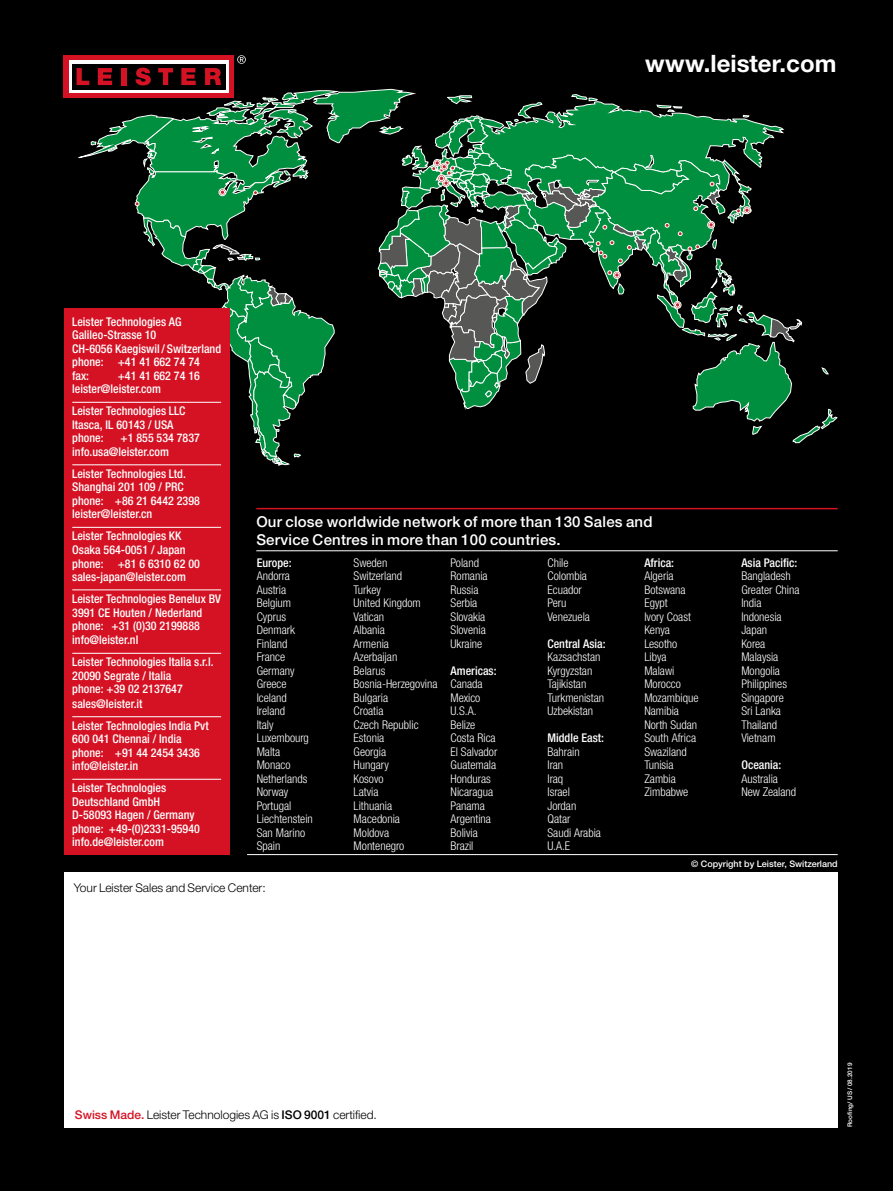
<style>
.page{position:relative;width:893px;height:1191px;background:#000}
.page>*{position:absolute;margin:0;border:0;box-sizing:border-box;transform-origin:0 0}
.t1{font:700 24px "Helvetica Neue LTW1 G";color:#fff}
.t2{font:500 15px/18px "Helvetica Neue LTW1 G";letter-spacing:.015em;color:#fff}
.t3{font:300 condensed 12px/13.5px "Helvetica Neue LTW1 G";color:#fff}
.t4{font:500 condensed 12px/13.5px "Helvetica Neue LTW1 G";color:#fff}
.t5{font:300 12px "Helvetica Neue LTW1 G";color:#000}
.t6{font:500 9px "Helvetica Neue LTW1 G";color:#fff}
.t7{font:500 6.3px "Helvetica Neue LTW1 G";letter-spacing:.01em;color:#fff}
.s1{font-weight:500;color:#d51224}
.s2{font-weight:500}
</style>
<div class="page">
<div style="left:64px;top:872px;width:774px;height:255px;background:#fff"></div>
<div style="left:64px;top:55px;width:170px;height:43px;background:#d51224"></div>
<svg style="left:69px;top:60px;width:160px;height:33px"></svg>
<hr style="left:247px;top:854px;width:591px;height:1px;background:#fff">
<hr style="left:256px;top:508px;width:582px;height:1px;background:#d51224">
<hr style="left:256px;top:550px;width:582px;height:1px;background:#fff">
<svg style="left:73px;top:55px;width:764px;height:410px"></svg>
<div style="left:64px;top:309px;width:166px;height:546px;background:#d51224"></div>
<hr style="left:72px;top:402px;width:149px;height:1px;background:#fff">
<hr style="left:72px;top:464px;width:149px;height:1px;background:#fff">
<hr style="left:72px;top:527px;width:149px;height:1px;background:#fff">
<hr style="left:72px;top:589px;width:149px;height:1px;background:#fff">
<hr style="left:72px;top:653px;width:149px;height:1px;background:#fff">
<hr style="left:72px;top:716px;width:149px;height:1px;background:#fff">
<hr style="left:72px;top:779px;width:149px;height:1px;background:#fff">
<h1 class="t1" style="left:645px;top:49px;width:193px">www.leister.com</h1>
<p class="t4" style="left:72px;top:315px;width:150px">Leister Technologies AG<br>Galileo-Strasse 10<br>CH-6056 Kaegiswil / Switzerland phone: +41 41 662 74 74<br>fax:</p>
<p class="t4" style="left:72px;top:369px;width:129px;text-indent:45px">+41 41 662 74 16 leister@leister.com</p>
<p class="t4" style="left:72px;top:404px;width:115px">Leister Technologies LLC<br>Itasca, IL 60143 / USA phone:</p>
<p class="t4" style="left:72px;top:431px;width:129px;text-indent:48px">+1 855 534 7837 info.usa@leister.com</p>
<p class="t4" style="left:72px;top:467px;width:129px">Leister Technologies Ltd.<br>Shanghai 201 109 / PRC phone: +86 21 6442 2398 leister@leister.cn</p>
<p class="t4" style="left:72px;top:529px;width:129px">Leister Technologies KK<br>Osaka 564-0051 / Japan phone: +81 6 6310 62 00 sales-japan@leister.com</p>
<p class="t4" style="left:72px;top:592px;width:150px">Leister Technologies Benelux BV<br>3991 CE Houten / Nederland phone: +31 (0)30 2199888 info@leister.nl</p>
<p class="t4" style="left:72px;top:655px;width:143px">Leister Technologies Italia s.r.l.<br>20090 Segrate / Italia<br>phone: +39 02 2137647 sales@leister.it</p>
<p class="t4" style="left:72px;top:719px;width:138px">Leister Technologies India Pvt<br>600 041 Chennai / India phone: +91 44 2454 3436 info@leister.in</p>
<p class="t4" style="left:72px;top:781px;width:129px">Leister Technologies<br>Deutschland GmbH<br>D-58093 Hagen / Germany phone: +49-(0)2331-95940 info.de@leister.com</p>
<p class="t2" style="left:256px;top:512px;width:398px">Our close worldwide network of more than 130 Sales and<br>Service Centres in more than 100 countries.</p>
<p class="t4" style="left:257px;top:555px;width:36px">Europe:</p>
<p class="t3" style="left:257px;top:569px;width:58px">Andorra<br>Austria<br>Belgium<br>Cyprus<br>Denmark<br>Finland<br>France<br>Germany<br>Greece<br>Iceland<br>Ireland<br>Italy<br>Luxembourg<br>Malta<br>Monaco<br>Netherlands<br>Norway<br>Portugal<br>Liechtenstein<br>San Marino<br>Spain</p>
<p class="t3" style="left:354px;top:555px;width:85px">Sweden<br>Switzerland<br>Turkey<br>United Kingdom<br>Vatican<br>Albania<br>Armenia<br>Azerbaijan<br>Belarus<br>Bosnia-Herzegovina<br>Bulgaria<br>Croatia<br>Czech Republic<br>Estonia<br>Georgia<br>Hungary<br>Kosovo<br>Latvia<br>Lithuania<br>Macedonia<br>Moldova<br>Montenegro</p>
<p class="t3" style="left:451px;top:555px;width:39px">Poland<br>Romania<br>Russia<br>Serbia<br>Slovakia<br>Slovenia<br>Ukraine</p>
<p class="t4" style="left:451px;top:663px;width:47px">Americas:</p>
<p class="t3" style="left:451px;top:677px;width:48px">Canada<br>Mexico<br>U.S.A.<br>Belize<br>Costa Rica<br>El Salvador<br>Guatemala<br>Honduras<br>Nicaragua<br>Panama<br>Argentina<br>Bolivia<br>Brazil</p>
<p class="t3" style="left:547px;top:555px;width:44px">Chile<br>Colombia<br>Ecuador<br>Peru<br>Venezuela</p>
<p class="t4" style="left:547px;top:636px;width:60px">Central Asia:</p>
<p class="t3" style="left:547px;top:650px;width:58px">Kazsachstan<br>Kyrgyzstan<br>Tajikistan<br>Turkmenistan<br>Uzbekistan</p>
<p class="t4" style="left:547px;top:731px;width:58px">Middle East:</p>
<p class="t3" style="left:547px;top:744px;width:55px">Bahrain<br>Iran<br>Iraq<br>Israel<br>Jordan<br>Qatar<br>Saudi Arabia<br>U.A.E</p>
<p class="t4" style="left:644px;top:555px;width:31px">Africa:</p>
<p class="t3" style="left:644px;top:569px;width:56px">Algeria<br>Botswana<br>Egypt<br>Ivory Coast<br>Kenya<br>Lesotho<br>Libya<br>Malawi<br>Morocco<br>Mozambique<br>Namibia<br>North Sudan<br>South Africa<br>Swaziland<br>Tunisia<br>Zambia<br>Zimbabwe</p>
<p class="t4" style="left:741px;top:555px;width:57px">Asia Pacific:</p>
<p class="t3" style="left:741px;top:569px;width:60px">Bangladesh<br>Greater China<br>India<br>Indonesia<br>Japan<br>Korea<br>Malaysia<br>Mongolia<br>Philippines<br>Singapore<br>Sri Lanka<br>Thailand<br>Vietnam</p>
<p class="t4" style="left:741px;top:758px;width:41px">Oceania:</p>
<p class="t3" style="left:741px;top:771px;width:56px">Australia<br>New Zealand</p>
<p class="t6" style="left:691px;top:858px;width:148px">© Copyright by Leister, Switzerland</p>
<p class="t5" style="left:74px;top:880px;width:193px">Your Leister Sales and Service Center:</p>
<p class="t5" style="left:75px;top:1107px;width:304px"><span class="s1">Swiss Made.</span> Leister Technologies AG is <span class="s2">ISO 9001</span> certified.</p>
<p class="t7" style="left:846px;top:1127px;width:66px;rotate:-90deg">Roofing/ US / 08.2019</p>
</div>
